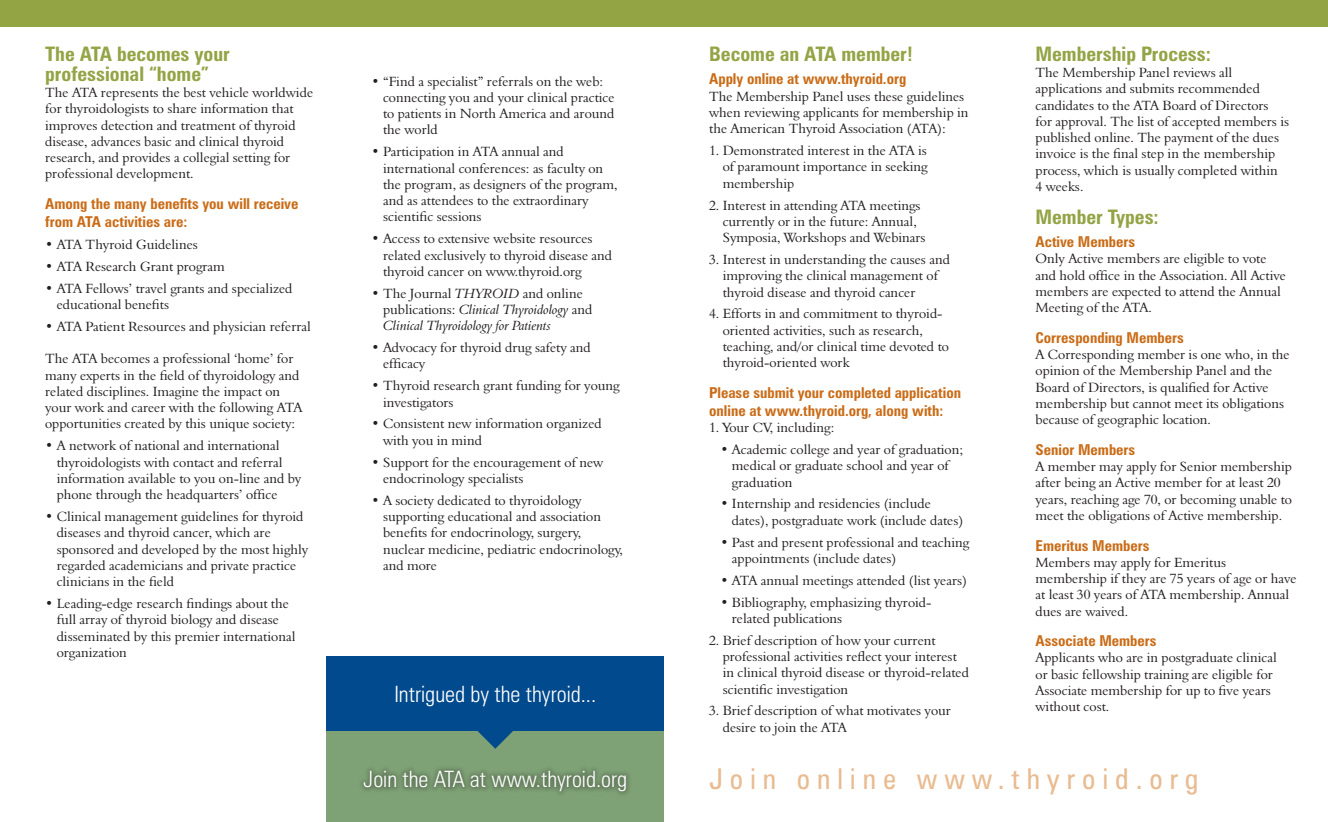
<style>
.page{position:relative;width:1328px;height:822px;background:#fff}
.page>*{position:absolute;margin:0;border:0;box-sizing:border-box;transform-origin:0 0}
.HEAD{font:condensed 28.75px "Zurich BT";letter-spacing:.24em;color:#e9bb91}
.t1{font:300 condensed 22.5px "Zurich BT";color:#fff}
.HEAD2{font:700 condensed 20px/20px "Zurich BT";color:#93a445}
.HEAD-2{font:700 condensed 15px/18px "Zurich BT";color:#ca6c17}
.BODY2{font:13.75px/16.2px "Aldine 401 BT Roman A";color:#231f20}
.BODY{font:13.75px/16.2px "Aldine 401 BT Roman A";color:#231f20}
.BODY2-2{font:13.75px/16.2px "Aldine 401 BT Italic A";color:#231f20}
.s1{font-family:"Aldine 401 BT Roman A"}
</style>
<div class="page">
<div style="left:326px;top:728px;width:338px;height:93px;background:#7ea175"></div>
<div style="left:0;top:0;width:1328px;height:27px;background:#93a445"></div>
<div style="left:358px;top:765px;width:274px;height:32px;background:#231f20;opacity:.27"></div>
<svg style="left:475px;top:730px;width:40px;height:18px"></svg>
<div style="left:326px;top:656px;width:338px;height:74px;background:#004a8d"></div>
<p class="HEAD2" style="left:45px;top:43px;width:186px">The ATA becomes your professional “home”</p>
<p class="BODY" style="left:45px;top:84px;width:269px">The ATA represents the best vehicle worldwide for thyroidologists to share information that improves detection and treatment of thyroid disease, advances basic and clinical thyroid research, and provides a collegial setting for professional development.</p>
<p class="HEAD-2" style="left:45px;top:194px;width:255px">Among the many benefits you will receive from ATA activities are:</p>
<p class="BODY2" style="left:45px;top:236px;width:154px">• ATA Thyroid Guidelines</p>
<p class="BODY2" style="left:45px;top:258px;width:181px">• ATA Research Grant program</p>
<p class="BODY2" style="left:57px;top:280px;width:237px;text-indent:-12px">• ATA Fellows’ travel grants and specialized educational benefits</p>
<p class="BODY2" style="left:45px;top:318px;width:267px">• ATA Patient Resources and physician referral</p>
<p class="BODY" style="left:45px;top:350px;width:259px">The ATA becomes a professional ‘home’ for many experts in the field of thyroidology and related disciplines. Imagine the impact on your work and career with the following ATA opportunities created by this unique society:</p>
<p class="BODY2" style="left:57px;top:437px;width:246px;text-indent:-12px">• A network of national and international thyroidologists with contact and referral information available to you on-line and by phone through the headquarters’ office</p>
<p class="BODY2" style="left:57px;top:508px;width:253px;text-indent:-12px">• Clinical management guidelines for thyroid diseases and thyroid cancer, which are sponsored and developed by the most highly regarded academicians and private practice clinicians in the field</p>
<p class="BODY2" style="left:57px;top:595px;width:240px;text-indent:-12px">• Leading-edge research findings about the full array of thyroid biology and disease disseminated by this premier international organization</p>
<p class="BODY2" style="left:383px;top:73px;width:233px;text-indent:-12px">• “Find a specialist” referrals on the web: connecting you and your clinical practice to patients in North America and around the world</p>
<p class="BODY2" style="left:383px;top:143px;width:236px;text-indent:-12px">• Participation in ATA annual and international conferences: as faculty on the program, as designers of the program, and as attendees to the extraordinary scientific sessions</p>
<p class="BODY2" style="left:383px;top:230px;width:231px;text-indent:-12px">• Access to extensive website resources related exclusively to thyroid disease and thyroid cancer on www.thyroid.org</p>
<p class="BODY2-2" style="left:383px;top:285px;width:211px;text-indent:-12px"><span class="s1">• The Journal</span> THYROID <span class="s1">and online publications:</span> Clinical Thyroidology <span class="s1">and<br></span>Clinical Thyroidology for Patients</p>
<p class="BODY2" style="left:383px;top:339px;width:209px;text-indent:-12px">• Advocacy for thyroid drug safety and efficacy</p>
<p class="BODY2" style="left:383px;top:377px;width:238px;text-indent:-12px">• Thyroid research grant funding for young investigators</p>
<p class="BODY2" style="left:383px;top:415px;width:220px;text-indent:-12px">• Consistent new information organized with you in mind</p>
<p class="BODY2" style="left:383px;top:453px;width:222px;text-indent:-12px">• Support for the encouragement of new endocrinology specialists</p>
<p class="BODY2" style="left:383px;top:491px;width:241px;text-indent:-12px">• A society dedicated to thyroidology supporting educational and association benefits for endocrinology, surgery, nuclear medicine, pediatric endocrinology, and more</p>
<p class="t1" style="left:394px;top:680px;width:203px">Intrigued by the thyroid...</p>
<p class="HEAD2" style="left:709px;top:43px;width:206px">Become an ATA member!</p>
<p class="HEAD-2" style="left:709px;top:70px;width:199px">Apply online at www.thyroid.org</p>
<p class="BODY" style="left:709px;top:88px;width:261px">The Membership Panel uses these guidelines when reviewing applicants for membership in the American Thyroid Association (ATA):</p>
<p class="BODY2" style="left:722px;top:142px;width:206px;text-align:justify;text-indent:-14px">1. Demonstrated interest in the ATA is of paramount importance in seeking membership</p>
<p class="BODY2" style="left:722px;top:196px;width:204px;text-indent:-14px">2. Interest in attending ATA meetings currently or in the future: Annual,<br>Symposia, Workshops and Webinars</p>
<p class="BODY2" style="left:722px;top:251px;width:229px;text-indent:-14px">3. Interest in understanding the causes and improving the clinical management of thyroid disease and thyroid cancer</p>
<p class="BODY2" style="left:722px;top:305px;width:228px;text-indent:-14px">4. Efforts in and commitment to thyroid&shy;oriented activities, such as research, teaching, and/or clinical time devoted to thyroid-oriented work</p>
<p class="HEAD-2" style="left:709px;top:383px;width:253px">Please submit your completed application online at www.thyroid.org, along with:</p>
<p class="BODY" style="left:709px;top:419px;width:127px">1. Your CV, including:</p>
<p class="BODY2" style="left:732px;top:441px;width:233px;text-indent:-12px">• Academic college and year of graduation; medical or graduate school and year of graduation</p>
<p class="BODY2" style="left:732px;top:495px;width:233px;text-indent:-12px">• Internship and residencies (include dates), postgraduate work (include dates)</p>
<p class="BODY2" style="left:732px;top:533px;width:239px;text-indent:-12px">• Past and present professional and teaching appointments (include dates)</p>
<p class="BODY2" style="left:720px;top:571px;width:248px">• ATA annual meetings attended (list years)</p>
<p class="BODY2" style="left:732px;top:593px;width:201px;text-indent:-12px">• Bibliography, emphasizing thyroid&shy;related publications</p>
<p class="BODY2" style="left:722px;top:631px;width:248px;text-indent:-14px">2. Brief description of how your current professional activities reflect your interest in clinical thyroid disease or thyroid-related scientific investigation</p>
<p class="BODY2" style="left:722px;top:702px;width:230px;text-indent:-14px">3. Brief description of what motivates your desire to join the ATA</p>
<p class="HEAD2" style="left:1035px;top:43px;width:177px">Membership Process:</p>
<p class="BODY" style="left:1035px;top:64px;width:255px">The Membership Panel reviews all applications and submits recommended candidates to the ATA Board of Directors<br>for approval. The list of accepted members is published online. The payment of the dues invoice is the final step in the membership process, which is usually completed within<br>4 weeks.</p>
<p class="HEAD2" style="left:1035px;top:206px;width:125px">Member Types:</p>
<p class="HEAD-2" style="left:1035px;top:233px;width:101px">Active Members</p>
<p class="BODY" style="left:1035px;top:250px;width:252px">Only Active members are eligible to vote and hold office in the Association. All Active members are expected to attend the Annual Meeting of the ATA.</p>
<p class="HEAD-2" style="left:1035px;top:328px;width:150px">Corresponding Members</p>
<p class="BODY" style="left:1035px;top:346px;width:256px">A Corresponding member is one who, in the opinion of the Membership Panel and the Board of Directors, is qualified for Active membership but cannot meet its obligations because of geographic location.</p>
<p class="HEAD-2" style="left:1035px;top:440px;width:101px">Senior Members</p>
<p class="BODY" style="left:1035px;top:458px;width:258px">A member may apply for Senior membership after being an Active member for at least 20 years, reaching age 70, or becoming unable to meet the obligations of Active membership.</p>
<p class="HEAD-2" style="left:1035px;top:536px;width:115px">Emeritus Members</p>
<p class="BODY" style="left:1035px;top:553px;width:263px">Members may apply for Emeritus membership if they are 75 years of age or have at least 30 years of ATA membership. Annual dues are waived.</p>
<p class="HEAD-2" style="left:1035px;top:631px;width:122px">Associate Members</p>
<p class="BODY" style="left:1035px;top:649px;width:243px">Applicants who are in postgraduate clinical or basic fellowship training are eligible for Associate membership for up to five years without cost.</p>
<p class="t1" style="left:363px;top:765px;width:265px">Join the ATA at www.thyroid.org</p>
<p class="HEAD" style="left:709px;top:760px;width:491px">Join online www.thyroid.org</p>
</div>
